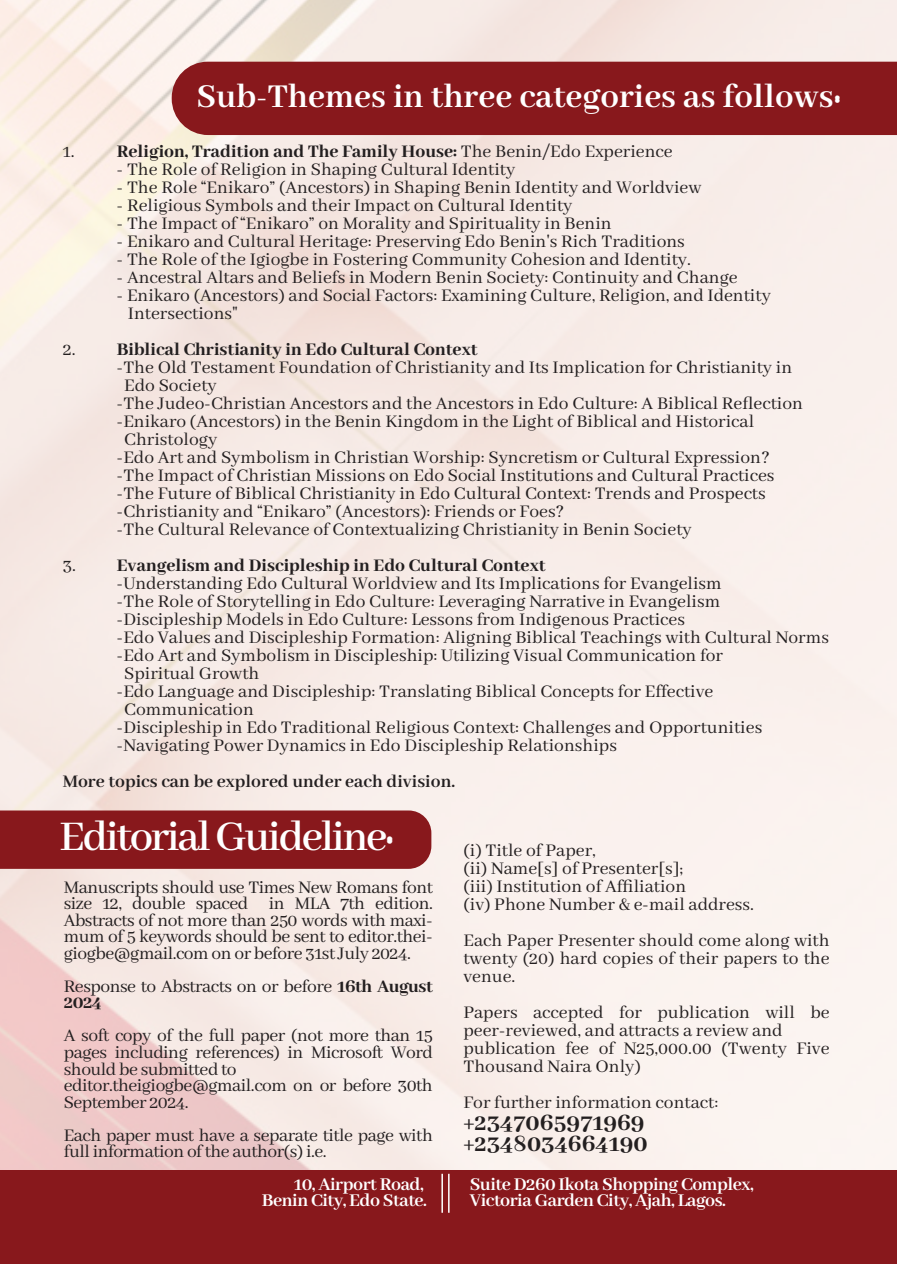
<style>
.page{position:relative;width:897px;height:1264px;background:#fff}
.page>*{position:absolute;margin:0;border:0;box-sizing:border-box;transform-origin:0 0}
.t1{font:600 46.5px "Abhaya Libre";letter-spacing:-.05em;color:#fff}
.t2{font:700 36.75px "Abhaya Libre";color:#fff}
.t3{font:800 25.5px/21px "Abhaya Libre";color:#231f20}
.t4{font:700 19.8px/16.5px "Abhaya Libre";letter-spacing:-.025em;color:#fff;text-align:right}
.t5{font:19.5px/18px "Abhaya Libre";color:#231f20}
.t6{font:19.5px/16.5px "Abhaya Libre";letter-spacing:-.025em;color:#231f20}
.t7{font:800 19.5px "Abhaya Libre";color:#231f20}
.t8{font:700 19.5px "Abhaya Libre";color:#231f20}
.s1{font-weight:400}
.s2{font-weight:800}
</style>
<div class="page">
<div style="left:172px;top:62px;width:724px;height:73px;background:#88181c"></div>
<div style="left:0;top:810px;width:431px;height:59px;background:#88181c"></div>
<div style="left:0;top:1170px;width:896px;height:94px;background:#88181c"></div>
<hr style="left:441px;top:1173px;width:2px;height:39px;background:#fff">
<hr style="left:448px;top:1173px;width:1px;height:39px;background:#fff">
<h2 class="t2" style="left:196px;top:77px;width:646px">Sub-Themes in three categories as follows:</h2>
<p class="t7" style="left:63px;top:141px;width:611px"><span class="s1">1.</span> Religion, Tradition and The Family House: <span class="s1">The Benin/Edo Experience</span></p>
<p class="t5" style="left:117px;top:161px;width:400px">- The Role of Religion in Shaping Cultural Identity</p>
<p class="t5" style="left:117px;top:179px;width:586px">- The Role “Enikaro” (Ancestors) in Shaping Benin Identity and Worldview</p>
<p class="t5" style="left:117px;top:197px;width:457px">- Religious Symbols and their Impact on Cultural Identity</p>
<p class="t5" style="left:117px;top:215px;width:496px">- The Impact of “Enikaro” on Morality and Spirituality in Benin</p>
<p class="t5" style="left:117px;top:233px;width:569px">- Enikaro and Cultural Heritage: Preserving Edo Benin's Rich Traditions</p>
<p class="t5" style="left:117px;top:251px;width:575px">- The Role of the Igiogbe in Fostering Community Cohesion and Identity.</p>
<p class="t5" style="left:117px;top:269px;width:622px">- Ancestral Altars and Beliefs in Modern Benin Society: Continuity and Change</p>
<p class="t5" style="left:128px;top:287px;width:644px;text-indent:-11px">- Enikaro (Ancestors) and Social Factors: Examining Culture, Religion, and Identity<br>Intersections"</p>
<p class="t7" style="left:63px;top:339px;width:416px"><span class="s1">2.</span> Biblical Christianity in Edo Cultural Context</p>
<p class="t5" style="left:117px;top:359px;width:676px">-The Old Testament Foundation of Christianity and Its Implication for Christianity in</p>
<p class="t5" style="left:124px;top:377px;width:94px">Edo Society</p>
<p class="t5" style="left:117px;top:395px;width:687px">-The Judeo-Christian Ancestors and the Ancestors in Edo Culture: A Biblical Reflection</p>
<p class="t5" style="left:117px;top:413px;width:639px">-Enikaro (Ancestors) in the Benin Kingdom in the Light of Biblical and Historical</p>
<p class="t5" style="left:124px;top:431px;width:94px">Christology</p>
<p class="t5" style="left:117px;top:449px;width:654px">-Edo Art and Symbolism in Christian Worship: Syncretism or Cultural Expression?</p>
<p class="t5" style="left:117px;top:467px;width:659px">-The Impact of Christian Missions on Edo Social Institutions and Cultural Practices</p>
<p class="t5" style="left:117px;top:485px;width:650px">-The Future of Biblical Christianity in Edo Cultural Context: Trends and Prospects</p>
<p class="t5" style="left:117px;top:503px;width:449px">-Christianity and “Enikaro” (Ancestors): Friends or Foes?</p>
<p class="t5" style="left:117px;top:521px;width:576px">-The Cultural Relevance of Contextualizing Christianity in Benin Society</p>
<p class="t7" style="left:63px;top:555px;width:484px"><span class="s1">3.</span> Evangelism and Discipleship in Edo Cultural Context</p>
<p class="t5" style="left:117px;top:575px;width:606px">-Understanding Edo Cultural Worldview and Its Implications for Evangelism</p>
<p class="t5" style="left:117px;top:593px;width:605px">-The Role of Storytelling in Edo Culture: Leveraging Narrative in Evangelism</p>
<p class="t5" style="left:117px;top:611px;width:569px">-Discipleship Models in Edo Culture: Lessons from Indigenous Practices</p>
<p class="t5" style="left:117px;top:629px;width:713px">-Edo Values and Discipleship Formation: Aligning Biblical Teachings with Cultural Norms</p>
<p class="t5" style="left:117px;top:647px;width:607px">-Edo Art and Symbolism in Discipleship: Utilizing Visual Communication for</p>
<p class="t5" style="left:124px;top:665px;width:137px">Spiritual Growth</p>
<p class="t5" style="left:117px;top:683px;width:598px">-Edo Language and Discipleship: Translating Biblical Concepts for Effective</p>
<p class="t5" style="left:124px;top:701px;width:131px">Communication</p>
<p class="t5" style="left:117px;top:719px;width:647px">-Discipleship in Edo Traditional Religious Context: Challenges and Opportunities</p>
<p class="t5" style="left:117px;top:737px;width:501px">-Navigating Power Dynamics in Edo Discipleship Relationships</p>
<p class="t8" style="left:63px;top:771px;width:394px">More topics can be explored under each division.</p>
<h1 class="t1" style="left:60px;top:811px;width:336px">Editorial Guideline:</h1>
<p class="t5" style="left:64px;top:880px;width:370px;line-height:16.5px;text-align:justify">Manuscripts should use Times New Romans font size 12, double spaced in MLA 7th edition.<br>Abstracts of not more than 250 words with maxi&shy;mum of 5 keywords should be sent to editor.thei&shy;giogbe@gmail.com on or before 31st July 2024.</p>
<p class="t6" style="left:64px;top:979px;width:370px">Response to Abstracts on or before <span class="s2">16th August<br>2024</span></p>
<p class="t6" style="left:64px;top:1028px;width:370px">A soft copy of the full paper (not more than 15 pages including references) in Microsoft Word should be submitted to editor.theigiogbe@gmail.com on or before 30th September 2024.</p>
<p class="t6" style="left:64px;top:1127px;width:370px">Each paper must have a separate title page with full information of the author(s) i.e.</p>
<p class="t5" style="left:463px;top:842px;width:292px">(i) Title of Paper,<br>(ii) Name[s] of Presenter[s];<br>(iii) Institution of Affiliation<br>(iv) Phone Number &amp; e-mail address.</p>
<p class="t5" style="left:463px;top:932px;width:367px;text-align:justify">Each Paper Presenter should come along with twenty (20) hard copies of their papers to the venue.</p>
<p class="t5" style="left:463px;top:1004px;width:367px">Papers accepted for publication will be peer-reviewed, and attracts a review and publication fee of N25,000.00 (Twenty Five Thousand Naira Only)</p>
<p class="t5" style="left:463px;top:1094px;width:256px">For further information contact:</p>
<h3 class="t3" style="left:463px;top:1112px;width:186px">+2347065971969 +2348034664190</h3>
<p class="t4" style="left:262px;top:1176px;width:167px">10, Airport Road,<br>Benin City, Edo State.</p>
<p class="t4" style="left:469px;top:1176px;width:285px;text-align:left">Suite D260 Ikota Shopping Complex,<br>Victoria Garden City, Ajah, Lagos.</p>
</div>
